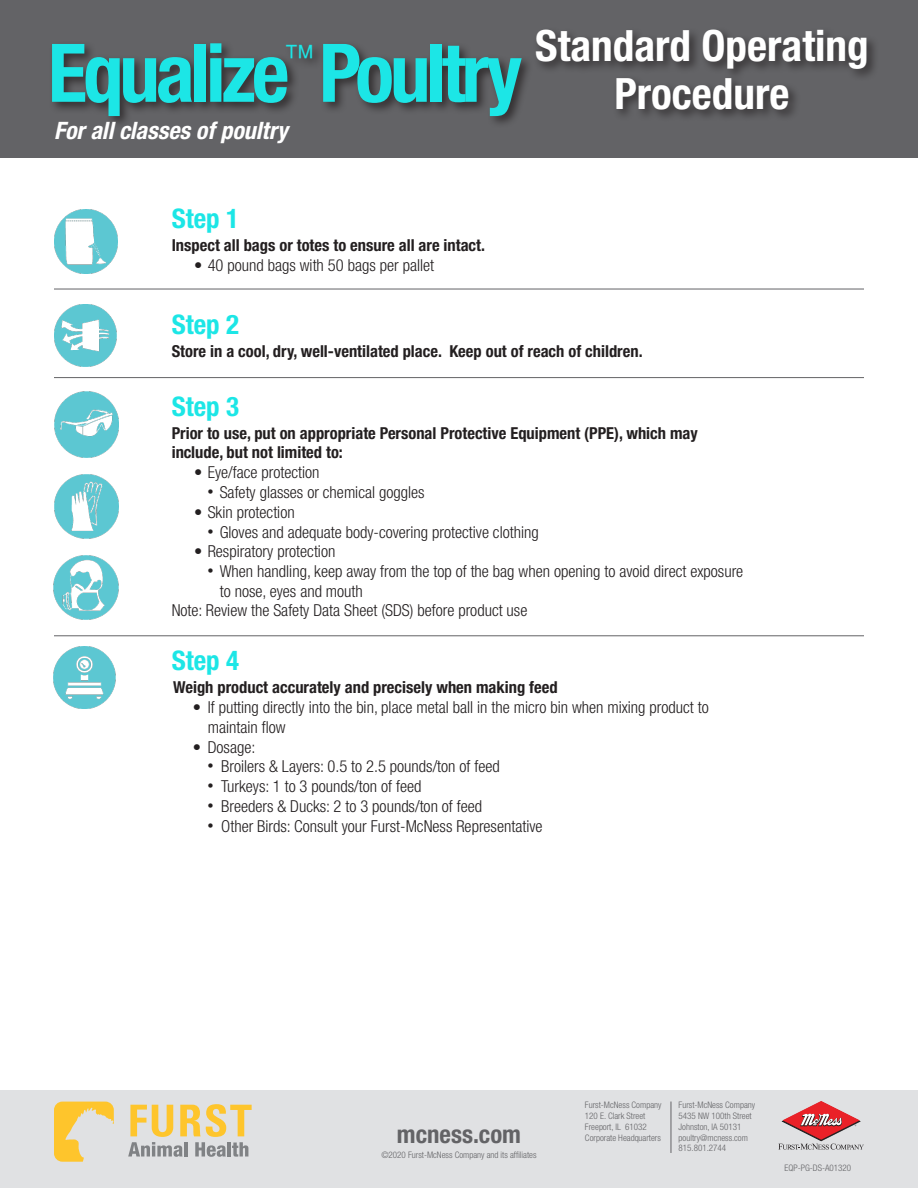
<style>
.page{position:relative;width:918px;height:1188px;background:#fff}
.page>*{position:absolute;margin:0;border:0;box-sizing:border-box;transform-origin:0 0}
.t1{font:700 condensed 81px "Helvetica Neue LT Std";letter-spacing:-.05em;color:#1ce6e6}
.t2{font:700 condensed 43.2px "Helvetica Neue LT Std";color:#fff}
.body_copy{font:700 condensed 27px "Helvetica Neue LT Std";color:#1ce6e6}
.t3{font:700 condensed 24.75px "Helvetica Neue LT Std";color:#636366}
.t4{font:italic 700 condensed 24px "Helvetica Neue LT Std";color:#fff}
.body_copy-2{font:300 condensed 16.5px/19.8px "Helvetica Neue LT Std";color:#231f20}
.body_copy-3{font:700 condensed 16.5px/19.8px "Helvetica Neue LT Std";color:#231f20}
.body_copy-4{font:300 condensed 9px "Helvetica Neue LT Std";color:#636366}
</style>
<div class="page">
<div style="left:0;top:0;width:918px;height:158px;background:#636366"></div>
<div style="left:533px;top:27px;width:346px;height:95px;background:#231f20;opacity:.75"></div>
<div style="left:48px;top:40px;width:486px;height:88px;background:#231f20;opacity:.75"></div>
<hr style="left:54px;top:289px;width:810px;height:1px;background:#636366">
<hr style="left:54px;top:377px;width:810px;height:1px;background:#636366">
<hr style="left:54px;top:635px;width:810px;height:1px;background:#636366">
<img style="left:54px;top:210px;width:64px;height:63px">
<img style="left:54px;top:304px;width:62px;height:62px">
<img style="left:54px;top:392px;width:65px;height:65px">
<img style="left:54px;top:474px;width:65px;height:64px">
<img style="left:53px;top:646px;width:62px;height:62px">
<div style="left:0;top:1091px;width:918px;height:97px;background:#e0e1e3"></div>
<svg style="left:778px;top:1101px;width:86px;height:49px"></svg>
<hr style="left:671px;top:1102px;width:1px;height:51px;background:#636366">
<svg style="left:128px;top:1104px;width:124px;height:53px"></svg>
<svg style="left:54px;top:1102px;width:60px;height:60px"></svg>
<img style="left:54px;top:556px;width:65px;height:63px">
<svg style="left:286px;top:45px;width:26px;height:13px"></svg>
<p class="t1" style="left:48px;top:25px;width:476px">Equalize Poultry</p>
<p class="t4" style="left:54px;top:116px;width:235px">For all classes of poultry</p>
<p class="t2" style="left:535px;top:20px;width:335px">Standard Operating</p>
<p class="t2" style="left:614px;top:68px;width:177px">Procedure</p>
<p class="body_copy" style="left:172px;top:203px;width:69px">Step 1</p>
<p class="body_copy-3" style="left:172px;top:235px;width:315px">Inspect all bags or totes to ensure all are intact.</p>
<p class="body_copy-2" style="left:194px;top:255px;width:241px">• 40 pound bags with 50 bags per pallet</p>
<p class="body_copy" style="left:172px;top:308px;width:69px">Step 2</p>
<p class="body_copy-3" style="left:172px;top:341px;width:472px">Store in a cool, dry, well-ventilated place. Keep out of reach of children.</p>
<p class="body_copy" style="left:172px;top:390px;width:69px">Step 3</p>
<p class="body_copy-3" style="left:172px;top:423px;width:528px">Prior to use, put on appropriate Personal Protective Equipment (PPE), which may include, but not limited to:</p>
<p class="body_copy-2" style="left:194px;top:462px;width:127px">• Eye/face protection</p>
<p class="body_copy-2" style="left:208px;top:482px;width:218px">• Safety glasses or chemical goggles</p>
<p class="body_copy-2" style="left:194px;top:502px;width:102px">• Skin protection</p>
<p class="body_copy-2" style="left:208px;top:522px;width:333px">• Gloves and adequate body-covering protective clothing</p>
<p class="body_copy-2" style="left:194px;top:541px;width:143px">• Respiratory protection</p>
<p class="body_copy-2" style="left:220px;top:561px;width:525px;text-indent:-12px">• When handling, keep away from the top of the bag when opening to avoid direct exposure to nose, eyes and mouth</p>
<p class="body_copy-2" style="left:172px;top:601px;width:357px">Note: Review the Safety Data Sheet (SDS) before product use</p>
<p class="body_copy" style="left:172px;top:645px;width:69px">Step 4</p>
<p class="body_copy-3" style="left:173px;top:677px;width:386px">Weigh product accurately and precisely when making feed</p>
<p class="body_copy-2" style="left:208px;top:697px;width:503px;text-indent:-15px">• If putting directly into the bin, place metal ball in the micro bin when mixing product to maintain flow</p>
<p class="body_copy-2" style="left:193px;top:737px;width:64px">• Dosage:</p>
<p class="body_copy-2" style="left:208px;top:757px;width:294px">• Broilers &amp; Layers: 0.5 to 2.5 pounds/ton of feed</p>
<p class="body_copy-2" style="left:208px;top:776px;width:215px">• Turkeys: 1 to 3 pounds/ton of feed</p>
<p class="body_copy-2" style="left:208px;top:796px;width:276px">• Breeders &amp; Ducks: 2 to 3 pounds/ton of feed</p>
<p class="body_copy-2" style="left:208px;top:816px;width:336px">• Other Birds: Consult your Furst-McNess Representative</p>
<p class="t3" style="left:397px;top:1119px;width:126px">mcness.com</p>
<p class="body_copy-4" style="left:381px;top:1149px;width:157px">©2020 Furst-McNess Company and its affiliates</p>
<p class="body_copy-4" style="left:585px;top:1100px;width:78px">Furst-McNess Company</p>
<p class="body_copy-4" style="left:585px;top:1111px;width:62px">120 E. Clark Street</p>
<p class="body_copy-4" style="left:585px;top:1121px;width:63px">Freeport, IL 61032</p>
<p class="body_copy-4" style="left:585px;top:1132px;width:78px">Corporate Headquarters</p>
<p class="body_copy-4" style="left:679px;top:1100px;width:78px">Furst-McNess Company</p>
<p class="body_copy-4" style="left:679px;top:1110px;width:75px">5435 NW 100th Street</p>
<p class="body_copy-4" style="left:679px;top:1121px;width:64px">Johnston, IA 50131</p>
<p class="body_copy-4" style="left:679px;top:1132px;width:71px">poultry@mcness.com</p>
<p class="body_copy-4" style="left:679px;top:1143px;width:49px">815.801.2744</p>
<p class="body_copy-4" style="left:784px;top:1163px;width:68px">EQP-PG-DS-A01320</p>
</div>
